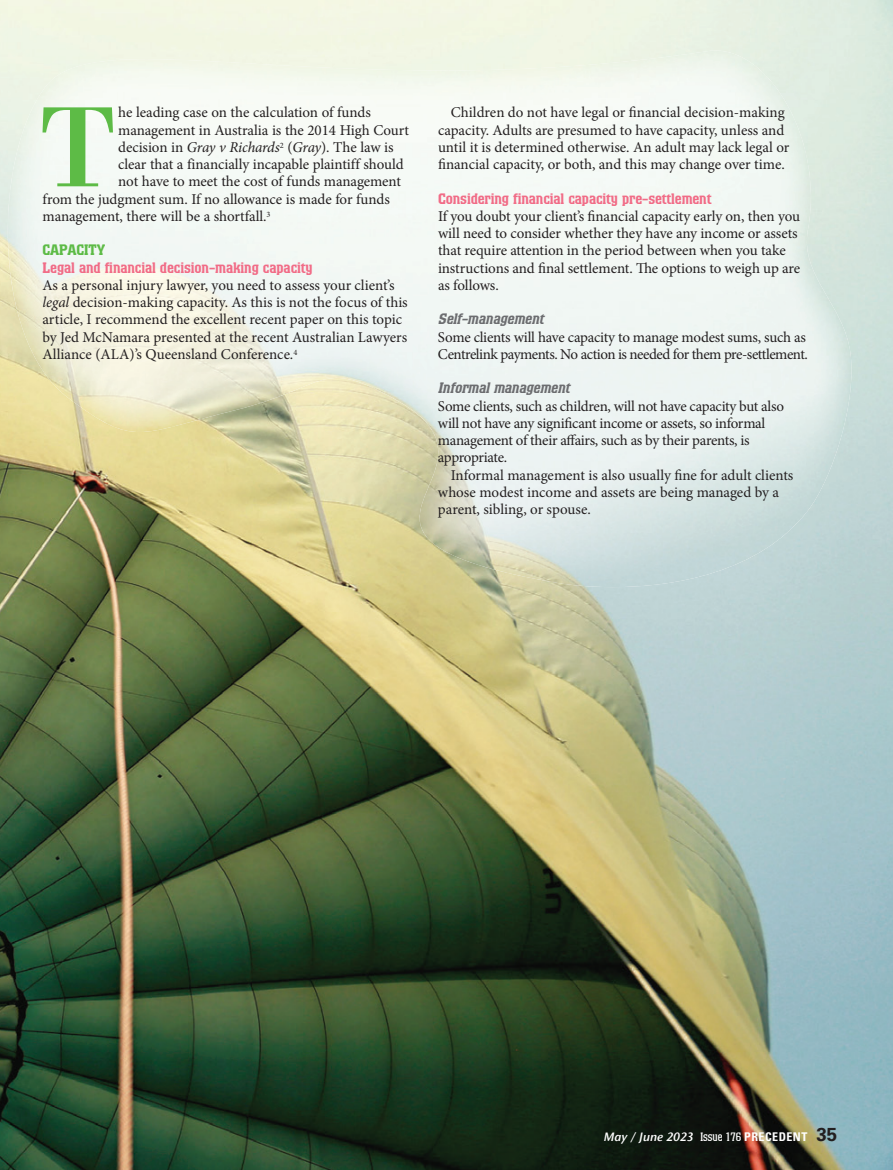
<style>
.page{position:relative;width:893px;height:1170px;background:#fff}
.page>*{position:absolute;margin:0;border:0;box-sizing:border-box;transform-origin:0 0}
.t1{font:118.5px "Bodoni BT";color:#5dbb46}
.t2{font:15px/17.2px "Minion Pro";letter-spacing:-.01em;color:#231f20}
.t3{font:500 15px "Colossalis BQ";letter-spacing:-.005em;color:#f16c87}
.t4{font:italic 500 15px "Colossalis BQ";color:#6c6d70}
.t5{font:500 15px "Colossalis BQ";letter-spacing:-.005em;color:#5dbb46}
.t6{font:italic 12px "Stone Sans ITC Semi";letter-spacing:-.005em;color:#fff}
.s1{font-style:italic}
.s2{font-family:"Colossalis";font-style:normal}
.s3{font-family:"Univers LT Std";font-weight:700;font-style:normal;font-stretch:condensed}
.s4{font-family:"Univers LT Std";font-weight:700;font-style:normal;font-size:18.75px;color:#231f20}
</style>
<div class="page">
<img style="left:0;top:0;width:893px;height:1169px">
<img style="left:448px;top:50px;width:358px;height:376px">
<img style="left:91px;top:59px;width:358px;height:367px">
<img style="left:0;top:63px;width:92px;height:310px">
<img style="left:806px;top:152px;width:51px;height:361px">
<img style="left:44px;top:372px;width:48px;height:42px">
<img style="left:397px;top:426px;width:409px;height:161px">
<img style="left:112px;top:426px;width:64px;height:6px">
<h1 class="t1" style="left:38px;top:73px;width:80px">T</h1>
<p class="t2" style="left:118px;top:104px;width:254px">he leading case on the calculation of funds</p>
<p class="t2" style="left:118px;top:121px;width:292px">management in Australia is the 2014 High Court</p>
<p class="t2" style="left:118px;top:138px;width:277px">decision in <span class="s1">Gray v Richards</span><sup>2</sup> (<span class="s1">Gray</span>). The law is</p>
<p class="t2" style="left:118px;top:156px;width:287px">clear that a financially incapable plaintiff should</p>
<p class="t2" style="left:118px;top:173px;width:284px">not have to meet the cost of funds management</p>
<p class="t2" style="left:43px;top:190px;width:349px">from the judgment sum. If no allowance is made for funds</p>
<p class="t2" style="left:43px;top:207px;width:229px">management, there will be a shortfall.<sup>3</sup></p>
<p class="t5" style="left:43px;top:241px;width:64px">CAPACITY</p>
<p class="t3" style="left:43px;top:259px;width:272px">Legal and financial decision-making capacity</p>
<p class="t2" style="left:43px;top:276px;width:367px">As a personal injury lawyer, you need to assess your client’s <span class="s1">legal</span> decision-making capacity. As this is not the focus of this article, I recommend the excellent recent paper on this topic by Jed McNamara presented at the recent Australian Lawyers Alliance (ALA)’s Queensland Conference.<sup>4</sup></p>
<p class="t2" style="left:438px;top:104px;width:353px;text-align:center">Children do not have legal or financial decision-making capacity. Adults are presumed to have capacity, unless and until it is determined otherwise. An adult may lack legal or financial capacity, or both, and this may change over time.</p>
<p class="t3" style="left:438px;top:190px;width:275px">Considering financial capacity pre-settlement</p>
<p class="t2" style="left:438px;top:207px;width:364px">If you doubt your client’s financial capacity early on, then you will need to consider whether they have any income or assets that require attention in the period between when you take instructions and final settlement. The options to weigh up are as follows.</p>
<p class="t4" style="left:438px;top:310px;width:111px">Self-management</p>
<p class="t2" style="left:438px;top:328px;width:371px">Some clients will have capacity to manage modest sums, such as<br>Centrelink payments. No action is needed for them pre-settlement.</p>
<p class="t4" style="left:438px;top:379px;width:137px">Informalmanagement</p>
<p class="t2" style="left:438px;top:397px;width:348px">Some clients, such as children, will not have capacity but also will not have any significant income or assets, so informal management of their affairs, such as by their parents, is appropriate.</p>
<p class="t2" style="left:438px;top:466px;width:357px;text-indent:13px">Informal management is also usually fine for adult clients whose modest income and assets are being managed by a parent, sibling, or spouse.</p>
<p class="t6" style="left:604px;top:1129px;width:235px">May / June 2023 <span class="s2">Issue 176</span> <span class="s3">PRECEDENT</span> <span class="s4">35</span></p>
</div>
